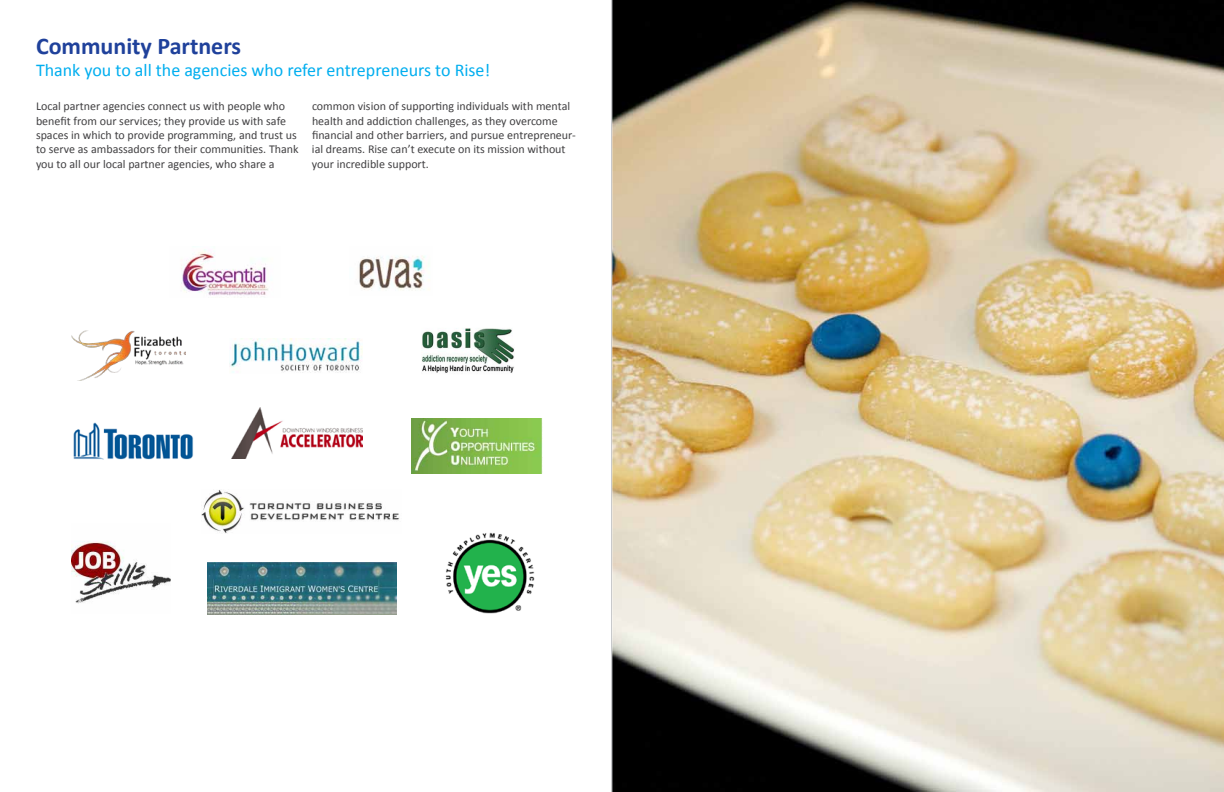
<style>
.page{position:relative;width:1224px;height:792px;background:#fff}
.page>*{position:absolute;margin:0;border:0;box-sizing:border-box;transform-origin:0 0}
.t1{font:700 24px "Calibri";color:#1f419b}
.t2{font:18px "Calibri";color:#00aeef}
.t3{font:12px/14.4px "Calibri";color:#414042}
</style>
<div class="page">
<img style="left:231px;top:408px;width:131px;height:51px">
<img style="left:181px;top:246px;width:88px;height:50px">
<img style="left:359px;top:256px;width:71px;height:34px">
<img style="left:72px;top:331px;width:114px;height:50px">
<img style="left:422px;top:328px;width:92px;height:45px">
<img style="left:72px;top:541px;width:99px;height:63px">
<img style="left:207px;top:563px;width:189px;height:52px">
<img style="left:202px;top:490px;width:198px;height:43px">
<img style="left:411px;top:419px;width:132px;height:54px">
<img style="left:445px;top:532px;width:90px;height:82px">
<img style="left:230px;top:338px;width:133px;height:35px">
<img style="left:73px;top:422px;width:121px;height:38px">
<img style="left:613px;top:0;width:611px;height:792px">
<hr style="left:612px;top:0;width:1px;height:792px;background:#939598">
<h1 class="t1" style="left:36px;top:31px;width:207px">Community Partners</h1>
<h2 class="t2" style="left:36px;top:58px;width:456px">Thank you to all the agencies who refer entrepreneurs to Rise!</h2>
<p class="t3" style="left:36px;top:99px;width:264px">Local partner agencies connect us with people who benefit from our services; they provide us with safe spaces in which to provide programming, and trust us to serve as ambassadors for their communities. Thank you to all our local partner agencies, who share a</p>
<p class="t3" style="left:312px;top:99px;width:265px">common vision of supporting individuals with mental health and addiction challenges, as they overcome financial and other barriers, and pursue entrepreneur&shy;ial dreams. Rise can’t execute on its mission without your incredible support.</p>
</div>
